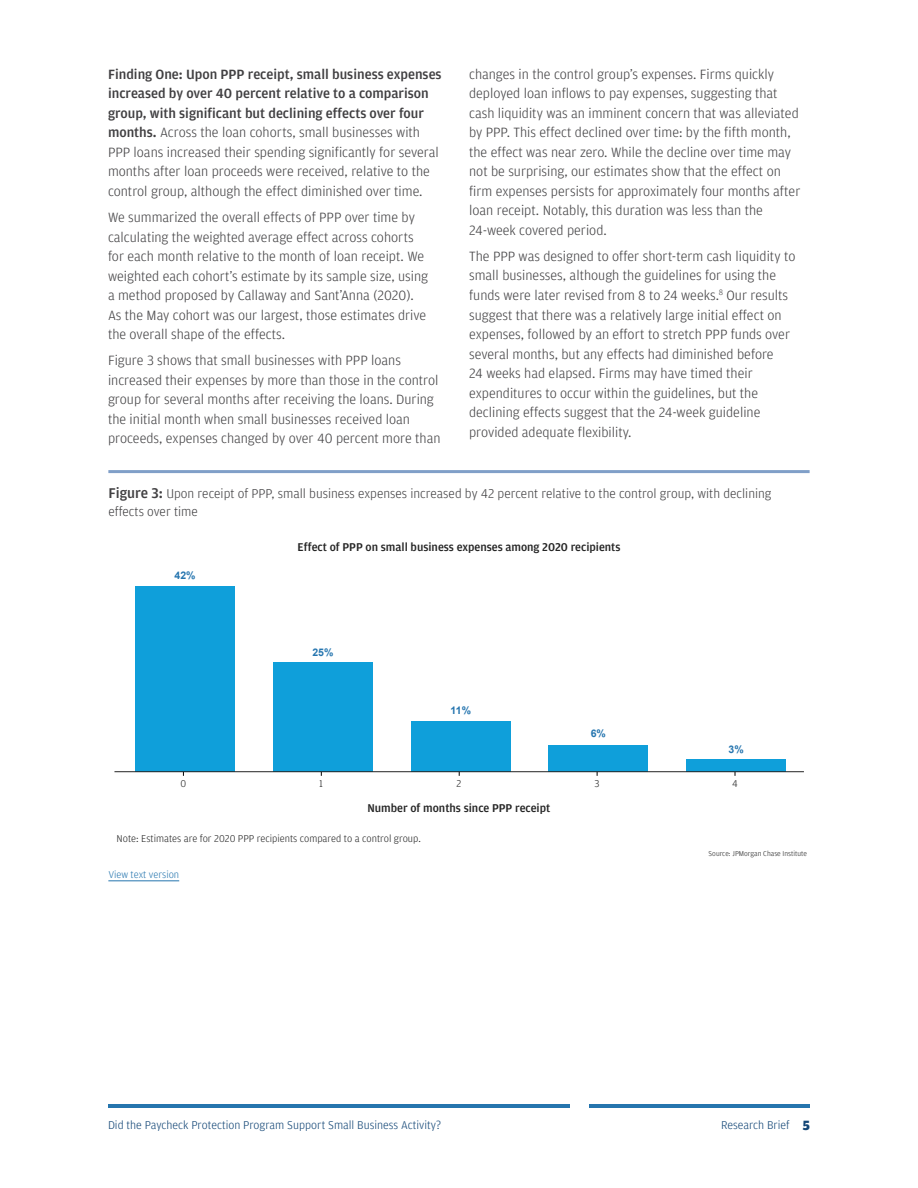
<style>
.page{position:relative;width:918px;height:1188px;background:#fff}
.page>*{position:absolute;margin:0;border:0;box-sizing:border-box;transform-origin:0 0}
.t1{font:300 14.25px/19.5px "Amplitude";color:#414042}
.t2{font:300 13.5px/18px "Amplitude";color:#414042}
.t3{font:500 12px "Amplitude";color:#242424}
.t4{font:300 12px "Amplitude";color:#134676}
.t5{font:300 10.5px "Amplitude";color:#242424}
.t6{font:300 10.5px "Amplitude";color:#2575ae}
.t7{font:700 10.5px "Arial";color:#2575af}
.t8{font:300 7.5px "Amplitude";color:#242424}
.s1{font-weight:500}
.s2{font-weight:500;font-size:15px}
.s3{font-weight:900;font-size:14.25px}
</style>
<div class="page">
<hr style="left:108px;top:1104px;width:461px;height:4px;background:#2575ae">
<hr style="left:590px;top:1104px;width:220px;height:4px;background:#2575ae">
<hr style="left:108px;top:470px;width:702px;height:3px;background:#809fc8">
<div style="left:135px;top:586px;width:100px;height:186px;background:#0f9fda"></div>
<div style="left:273px;top:662px;width:100px;height:109px;background:#0f9fda"></div>
<div style="left:411px;top:722px;width:99px;height:50px;background:#0f9fda"></div>
<div style="left:549px;top:745px;width:99px;height:27px;background:#0f9fda"></div>
<div style="left:687px;top:760px;width:99px;height:12px;background:#0f9fda"></div>
<hr style="left:114px;top:771px;width:690px;height:1px;background:#242424">
<hr style="left:108px;top:881px;width:71px;height:1px;background:#2575ae">
<p class="t1" style="left:108px;top:65px;width:335px"><span class="s1">Finding One: Upon PPP receipt, small business expenses increased by over 40 percent relative to a comparison group, with significant but declining effects over four months.</span> Across the loan cohorts, small businesses with PPP loans increased their spending significantly for several months after loan proceeds were received, relative to the control group, although the effect diminished over time.</p>
<p class="t1" style="left:108px;top:208px;width:322px">We summarized the overall effects of PPP over time by calculating the weighted average effect across cohorts for each month relative to the month of loan receipt. We weighted each cohort’s estimate by its sample size, using a method proposed by Callaway and Sant’Anna (2020).<br>As the May cohort was our largest, those estimates drive the overall shape of the effects.</p>
<p class="t1" style="left:108px;top:351px;width:334px">Figure 3 shows that small businesses with PPP loans increased their expenses by more than those in the control group for several months after receiving the loans. During the initial month when small businesses received loan proceeds, expenses changed by over 40 percent more than</p>
<p class="t1" style="left:469px;top:64px;width:333px">changes in the control group’s expenses. Firms quickly deployed loan inflows to pay expenses, suggesting that cash liquidity was an imminent concern that was alleviated by PPP. This effect declined over time: by the fifth month, the effect was near zero. While the decline over time may not be surprising, our estimates show that the effect on firm expenses persists for approximately four months after loan receipt. Notably, this duration was less than the 24-week covered period.</p>
<p class="t1" style="left:469px;top:247px;width:328px">The PPP was designed to offer short-term cash liquidity to small businesses, although the guidelines for using the funds were later revised from 8 to 24 weeks.<sup>8</sup> Our results suggest that there was a relatively large initial effect on expenses, followed by an effort to stretch PPP funds over several months, but any effects had diminished before<br>24 weeks had elapsed. Firms may have timed their expenditures to occur within the guidelines, but the declining effects suggest that the 24-week guideline provided adequate flexibility.</p>
<p class="t2" style="left:108px;top:485px;width:665px"><span class="s2">Figure 3:</span> Upon receipt of PPP, small business expenses increased by 42 percent relative to the control group, with declining effects over time</p>
<p class="t7" style="left:175px;top:568px;width:23px">42%</p>
<p class="t3" style="left:298px;top:540px;width:325px">Effect of PPP on small business expenses among 2020 recipients</p>
<p class="t7" style="left:312px;top:646px;width:23px">25%</p>
<p class="t7" style="left:451px;top:704px;width:22px">11%</p>
<p class="t7" style="left:591px;top:727px;width:17px">6%</p>
<p class="t7" style="left:729px;top:742px;width:17px">3%</p>
<p class="t5" style="left:180px;top:778px;width:7px">0</p>
<p class="t5" style="left:319px;top:778px;width:5px">1</p>
<p class="t5" style="left:457px;top:778px;width:6px">2</p>
<p class="t5" style="left:594px;top:778px;width:7px">3</p>
<p class="t5" style="left:732px;top:778px;width:7px">4</p>
<p class="t3" style="left:367px;top:801px;width:184px">Number of months since PPP receipt</p>
<p class="t5" style="left:117px;top:833px;width:306px">Note: Estimates are for 2020 PPP recipients compared to a control group.</p>
<p class="t6" style="left:108px;top:869px;width:72px">View text version</p>
<p class="t8" style="left:709px;top:849px;width:100px">Source: JPMorgan Chase Institute</p>
<p class="t4" style="left:108px;top:1118px;width:335px">Did the Paycheck Protection Program Support Small Business Activity?</p>
<p class="t4" style="left:721px;top:1118px;width:90px">Research Brief <span class="s3">5</span></p>
</div>
